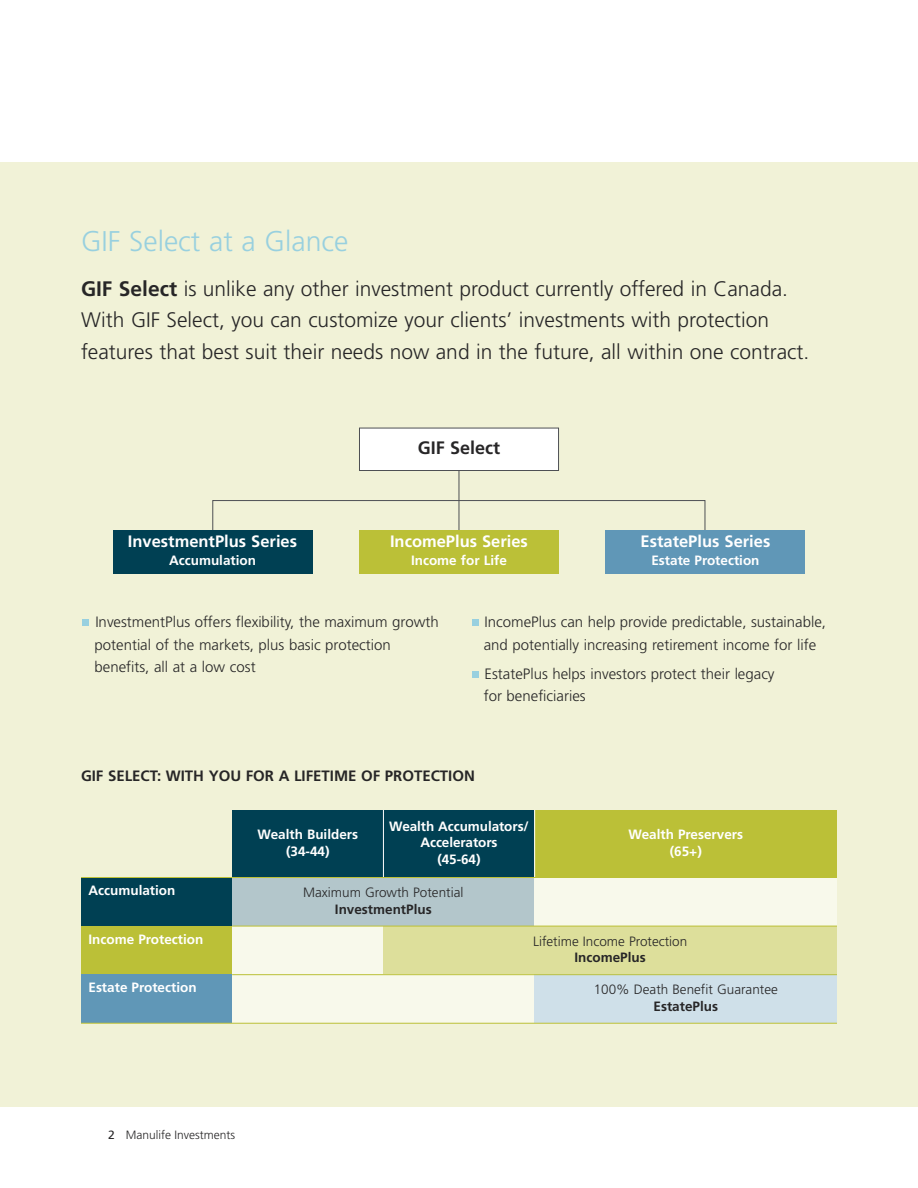
<style>
.page{position:relative;width:918px;height:1188px;background:#fff}
.page>*{position:absolute;margin:0;border:0;box-sizing:border-box;transform-origin:0 0}
.t1{font:300 28.5px "Frutiger";color:#98d0df}
.t2{font:300 21px/31.5px "Frutiger";color:#272627}
.t3{font:700 18px "Frutiger";color:#272627}
.t4{font:700 16.5px "Frutiger";color:#fff}
.t5{font:300 15px/22.5px "Frutiger";color:#272627}
.t6{font:700 15px "Frutiger";color:#272627}
.t7{font:700 13.5px/16.5px "Frutiger";color:#fff;text-align:center}
.t8{font:300 13.5px "Frutiger";color:#272627}
.t9{font:700 13.5px "Frutiger";color:#272627}
.t10{font:300 12px "Frutiger";color:#272627}
.s1{font-weight:700}
.s2{font-weight:400}
</style>
<div class="page">
<div style="left:0;top:162px;width:918px;height:945px;background:#f1f2d7"></div>
<div style="left:82px;top:619px;width:7px;height:7px;background:#98d0df"></div>
<div style="left:472px;top:619px;width:6px;height:7px;background:#98d0df"></div>
<svg style="left:472px;top:671px;width:6px;height:6px"></svg>
<div style="left:360px;top:428px;width:198px;height:42px;background:#fff"></div>
<div style="left:359px;top:428px;width:200px;height:43px;border:1px solid #4e5054"></div>
<hr style="left:459px;top:470px;width:1px;height:61px;background:#4e5054">
<svg style="left:212px;top:500px;width:494px;height:38px"></svg>
<div style="left:113px;top:530px;width:199px;height:43px;background:#004053"></div>
<div style="left:359px;top:530px;width:200px;height:43px;background:#bbc037"></div>
<div style="left:606px;top:530px;width:199px;height:43px;background:#6097b7"></div>
<div style="left:232px;top:810px;width:151px;height:68px;background:#004053"></div>
<div style="left:383px;top:810px;width:152px;height:68px;background:#004053"></div>
<div style="left:535px;top:810px;width:302px;height:68px;background:#bbc037"></div>
<div style="left:81px;top:878px;width:151px;height:48px;background:#004053"></div>
<div style="left:232px;top:878px;width:303px;height:48px;background:#b3c6cb"></div>
<div style="left:535px;top:878px;width:302px;height:48px;background:#f8f9eb"></div>
<div style="left:81px;top:926px;width:151px;height:49px;background:#bbc037"></div>
<div style="left:232px;top:926px;width:151px;height:49px;background:#f8f9eb"></div>
<div style="left:383px;top:926px;width:454px;height:49px;background:#dddf9b"></div>
<div style="left:81px;top:975px;width:151px;height:48px;background:#6097b7"></div>
<div style="left:232px;top:975px;width:303px;height:48px;background:#f8f9eb"></div>
<div style="left:535px;top:975px;width:302px;height:48px;background:#cfe0e9"></div>
<hr style="left:383px;top:810px;width:1px;height:68px;background:#fff">
<hr style="left:534px;top:810px;width:1px;height:68px;background:#fff">
<hr style="left:81px;top:877px;width:756px;height:1px;background:#bbc037">
<hr style="left:81px;top:1023px;width:756px;height:1px;background:#bbc037">
<hr style="left:232px;top:926px;width:605px;height:1px;background:#bbc037">
<hr style="left:232px;top:974px;width:605px;height:1px;background:#bbc037">
<h1 class="t1" style="left:81px;top:230px;width:269px">GIF Select at a Glance</h1>
<p class="t2" style="left:81px;top:274px;width:730px"><span class="s1">GIF Select</span> is unlike any other investment product currently offered in Canada.<br>With GIF Select, you can customize your clients’ investments with protection features that best suit their needs now and in the future, all within one contract.</p>
<p class="t4" style="left:128px;top:535px;width:171px">InvestmentPlus Series</p>
<p class="t7" style="left:169px;top:553px;width:88px">Accumulation</p>
<p class="t3" style="left:418px;top:441px;width:84px">GIF Select</p>
<p class="t4" style="left:390px;top:535px;width:139px">IncomePlus Series</p>
<p class="t7" style="left:411px;top:553px;width:98px">Income for Life</p>
<p class="t4" style="left:641px;top:535px;width:131px">EstatePlus Series</p>
<p class="t7" style="left:651px;top:553px;width:110px">Estate Protection</p>
<p class="t5" style="left:95px;top:612px;width:346px">InvestmentPlus offers flexibility, the maximum growth potential of the markets, plus basic protection benefits, all at a low cost</p>
<p class="t5" style="left:484px;top:612px;width:344px">IncomePlus can help provide predictable, sustainable, and potentially increasing retirement income for life</p>
<p class="t5" style="left:484px;top:664px;width:292px">EstatePlus helps investors protect their legacy for beneficiaries</p>
<p class="t6" style="left:81px;top:770px;width:395px">GIF SELECT: WITH YOU FOR A LIFETIME OF PROTECTION</p>
<p class="t7" style="left:257px;top:827px;width:102px">Wealth Builders (34-44)</p>
<p class="t7" style="left:389px;top:819px;width:141px">Wealth Accumulators/<br>Accelerators<br>(45-64)</p>
<p class="t7" style="left:628px;top:827px;width:116px">Wealth Preservers (65+)</p>
<p class="t7" style="left:88px;top:883px;width:88px">Accumulation</p>
<p class="t7" style="left:88px;top:932px;width:116px">Income Protection</p>
<p class="t7" style="left:88px;top:980px;width:110px">Estate Protection</p>
<p class="t10" style="left:108px;top:1130px;width:129px"><span class="s2">2</span> Manulife Investments</p>
<p class="t8" style="left:303px;top:887px;width:162px">Maximum Growth Potential</p>
<p class="t9" style="left:335px;top:904px;width:98px">InvestmentPlus</p>
<p class="t8" style="left:533px;top:936px;width:156px">Lifetime Income Protection</p>
<p class="t9" style="left:575px;top:952px;width:73px">IncomePlus</p>
<p class="t8" style="left:594px;top:984px;width:186px">100% Death Benefit Guarantee</p>
<p class="t9" style="left:654px;top:1001px;width:66px">EstatePlus</p>
</div>
